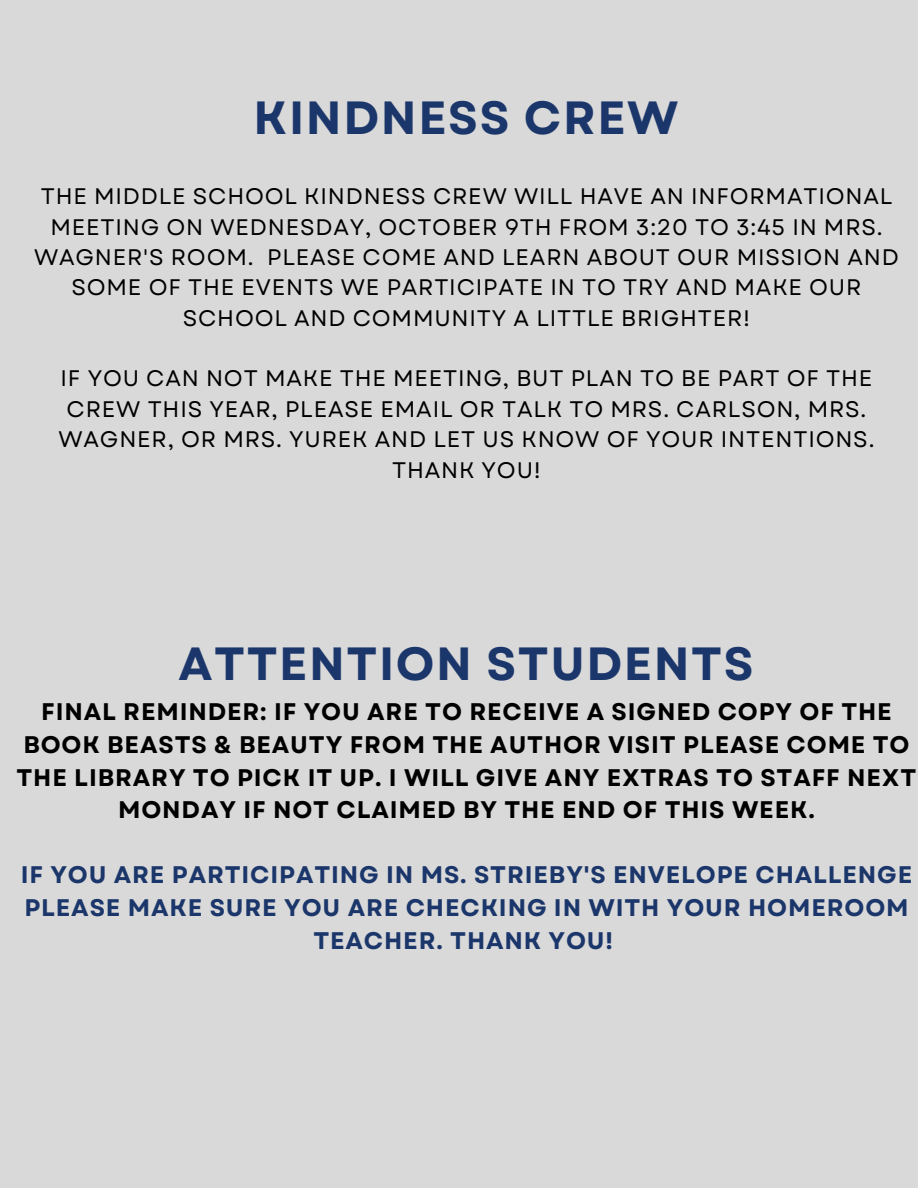
<style>
.page{position:relative;width:918px;height:1188px;background:#d9d9d9}
.page>*{position:absolute;margin:0;border:0;box-sizing:border-box;transform-origin:0 0}
.t1{font:700 46.5px "Garet";letter-spacing:.035em;color:#1b366a}
.t2{font:700 24px/32.7px "Garet";letter-spacing:.035em;color:#000;text-align:center}
.t3{font:700 24px/32.7px "Garet";letter-spacing:.035em;color:#1b366a;text-align:center}
.t4{font:22.5px/30.3px "Garet";letter-spacing:.035em;color:#000;text-align:center}
</style>
<div class="page">
<h1 class="t1" style="left:254px;top:85px;width:426px">KINDNESS CREW</h1>
<p class="t4" style="left:34px;top:181px;width:866px">THE MIDDLE SCHOOL KINDNESS CREW WILL HAVE AN INFORMATIONAL MEETING ON WEDNESDAY, OCTOBER 9TH FROM 3:20 TO 3:45 IN MRS.<br>WAGNER'S ROOM. PLEASE COME AND LEARN ABOUT OUR MISSION AND SOME OF THE EVENTS WE PARTICIPATE IN TO TRY AND MAKE OUR SCHOOL AND COMMUNITY A LITTLE BRIGHTER!</p>
<p class="t4" style="left:59px;top:363px;width:817px">IF YOU CAN NOT MAKE THE MEETING, BUT PLAN TO BE PART OF THE CREW THIS YEAR, PLEASE EMAIL OR TALK TO MRS. CARLSON, MRS.<br>WAGNER, OR MRS. YUREK AND LET US KNOW OF YOUR INTENTIONS.<br>THANK YOU!</p>
<h2 class="t1" style="left:179px;top:630px;width:577px">ATTENTION STUDENTS</h2>
<h2 class="t2" style="left:17px;top:696px;width:901px">FINAL REMINDER: IF YOU ARE TO RECEIVE A SIGNED COPY OF THE BOOK BEASTS &amp; BEAUTY FROM THE AUTHOR VISIT PLEASE COME TO THE LIBRARY TO PICK IT UP. I WILL GIVE ANY EXTRAS TO STAFF NEXT MONDAY IF NOT CLAIMED BY THE END OF THIS WEEK.</h2>
<h2 class="t3" style="left:21px;top:859px;width:893px">IF YOU ARE PARTICIPATING IN MS. STRIEBY'S ENVELOPE CHALLENGE<br>PLEASE MAKE SURE YOU ARE CHECKING IN WITH YOUR HOMEROOM<br>TEACHER. THANK YOU!</h2>
</div>
